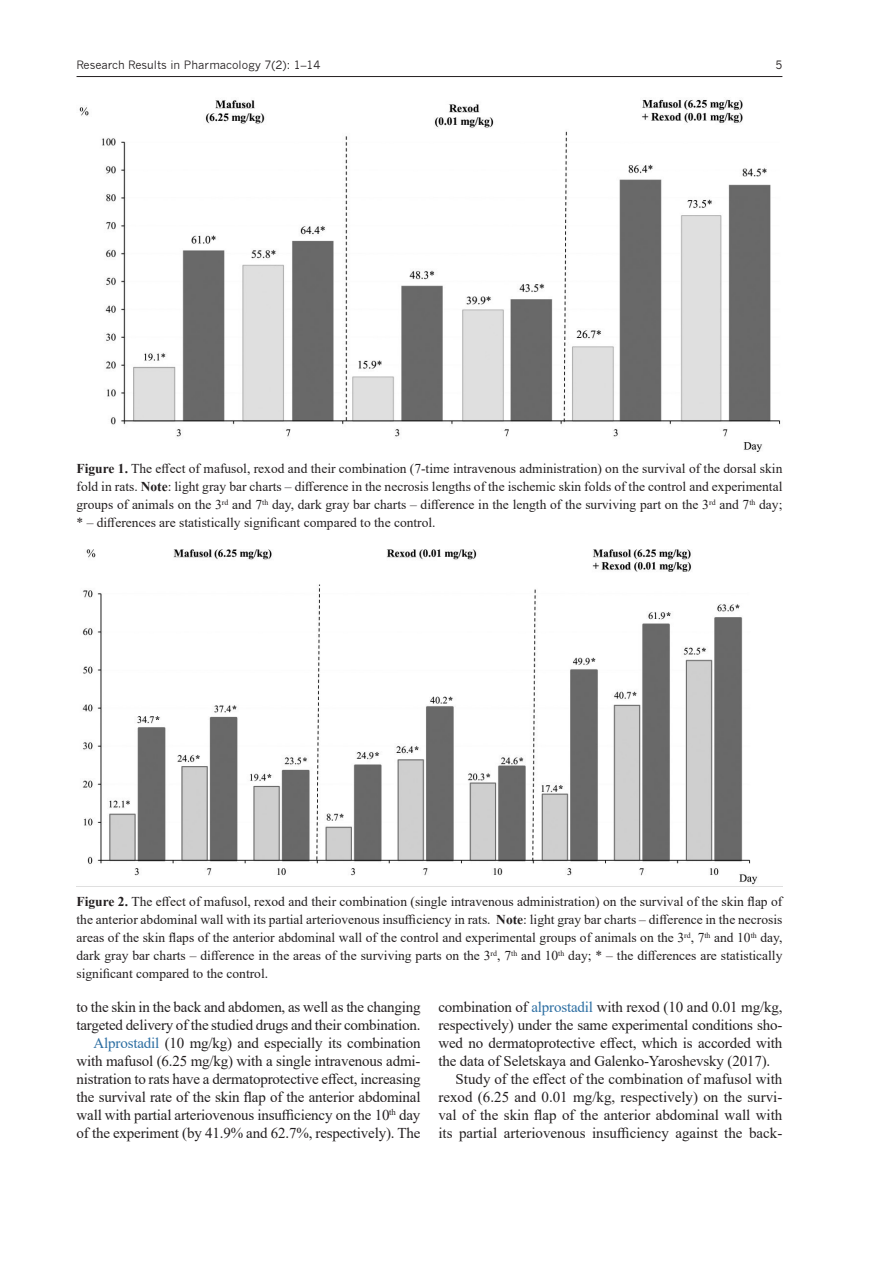
<style>
.page{position:relative;width:893px;height:1263px;background:#fff}
.page>*{position:absolute;margin:0;border:0;box-sizing:border-box;transform-origin:0 0}
.t1{font:15px/18px "Times New Roman";letter-spacing:-.01em;color:#231f20;text-align:justify}
.FIG{font:13.5px/18px "Times New Roman";color:#231f20;text-align:justify}
.t2{font:11.25px "News Gothic";color:#231f20}
.s1{font-weight:700}
.s2{color:#2c6ea2}
</style>
<div class="page">
<hr style="left:77px;top:76px;width:705px;height:1px;background:#231f20">
<img style="left:79px;top:99px;width:702px;height:353px">
<img style="left:82px;top:549px;width:676px;height:336px">
<p class="t2" style="left:77px;top:58px;width:245px">Research Results in Pharmacology 7(2): 1–14</p>
<p class="t2" style="left:775px;top:58px;width:9px">5</p>
<p class="FIG" style="left:77px;top:459px;width:707px"><span class="s1">Figure 1.</span> The effect of mafusol, rexod and their combination (7-time intravenous administration) on the survival of the dorsal skin fold in rats. <span class="s1">Note</span>: light gray bar charts – difference in the necrosis lengths of the ischemic skin folds of the control and experimental groups of animals on the 3<sup>rd</sup> and 7<sup>th</sup> day, dark gray bar charts – difference in the length of the surviving part on the 3<sup>rd</sup> and 7<sup>th</sup> day; * – differences are statistically significant compared to the control.</p>
<p class="FIG" style="left:77px;top:892px;width:707px"><span class="s1">Figure 2.</span> The effect of mafusol, rexod and their combination (single intravenous administration) on the survival of the skin flap of the anterior abdominal wall with its partial arteriovenous insufficiency in rats. <span class="s1">Note</span>: light gray bar charts – difference in the necrosis areas of the skin flaps of the anterior abdominal wall of the control and experimental groups of animals on the 3<sup>rd</sup>, 7<sup>th</sup> and 10<sup>th</sup> day, dark gray bar charts – difference in the areas of the surviving parts on the 3<sup>rd</sup>, 7<sup>th</sup> and 10<sup>th</sup> day; * – the differences are statistically significant compared to the control.</p>
<p class="t1" style="left:77px;top:997px;width:345px">to the skin in the back and abdomen, as well as the changing targeted delivery of the studied drugs and their combination.</p>
<p class="t1" style="left:77px;top:1033px;width:345px;text-indent:17px"><span class="s2">Alprostadil</span> (10 mg/kg) and especially its combination with mafusol (6.25 mg/kg) with a single intravenous admi&shy;nistration to rats have a dermatoprotective effect, increasing the survival rate of the skin flap of the anterior abdominal wall with partial arteriovenous insufficiency on the 10<sup>th</sup> day of the experiment (by 41.9% and 62.7%, respectively). The</p>
<p class="t1" style="left:438px;top:997px;width:345px">combination of <span class="s2">alprostadil</span> with rexod (10 and 0.01 mg/kg, respectively) under the same experimental conditions sho&shy;wed no dermatoprotective effect, which is accorded with the data of Seletskaya and Galenko-Yaroshevsky (2017).</p>
<p class="t1" style="left:438px;top:1069px;width:345px;text-indent:17px">Study of the effect of the combination of mafusol with rexod (6.25 and 0.01 mg/kg, respectively) on the survi&shy;val of the skin flap of the anterior abdominal wall with its partial arteriovenous insufficiency against the back-</p>
</div>
